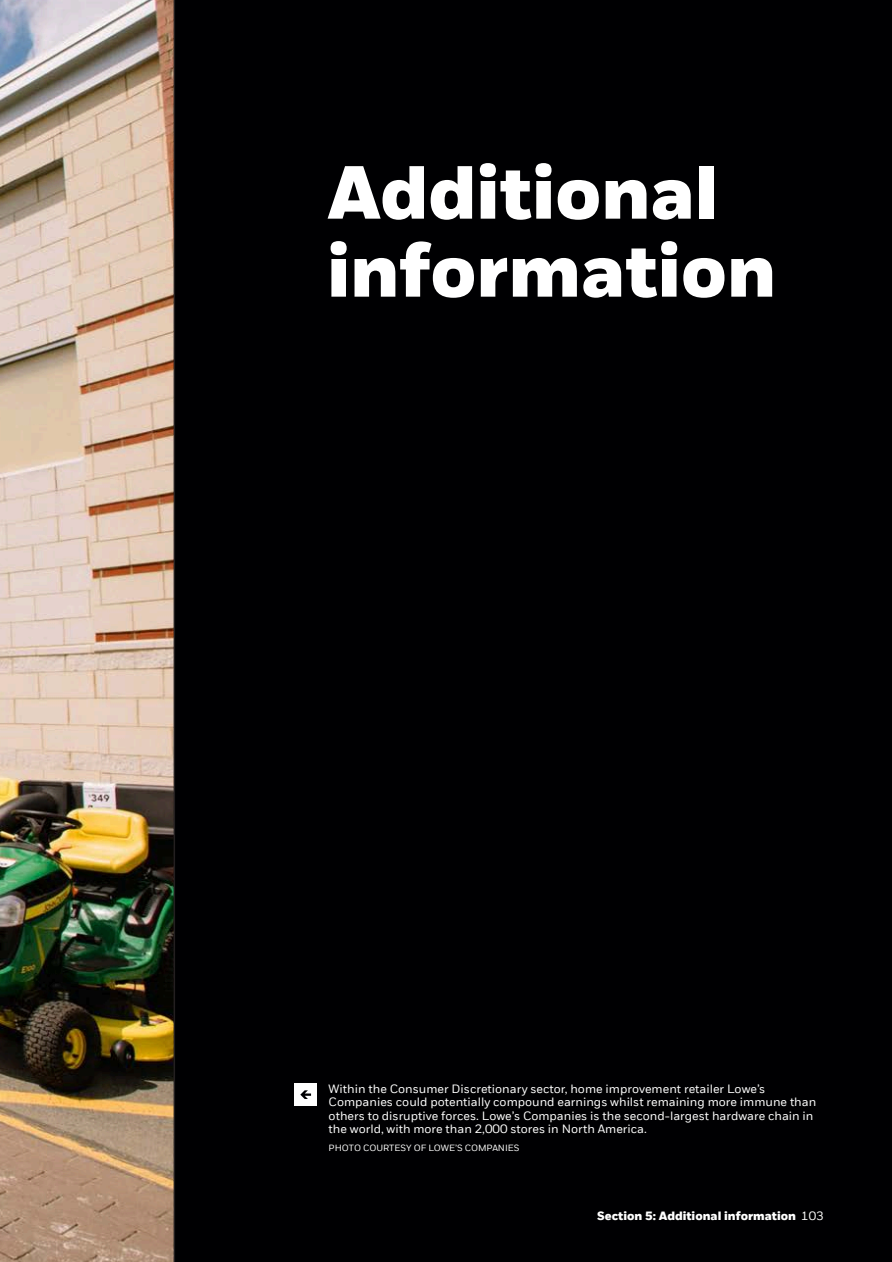
<style>
.page{position:relative;width:892px;height:1262px;background:#fff}
.page>*{position:absolute;margin:0;border:0;box-sizing:border-box;transform-origin:0 0}
.t1{font:800 75px/78px "BLK Fort";color:#fff}
.t2{font:12px/13.5px "BLK Fort";color:#fff}
.t3{font:800 12px "BLK Fort";color:#fff}
.t4{font:9px "BLK Fort";color:#fff}
.s1{font-weight:400}
</style>
<div class="page">
<div style="left:171px;top:0;width:720px;height:1262px;background:#000002"></div>
<div style="left:294px;top:1083px;width:23px;height:23px;background:#fff"></div>
<svg style="left:300px;top:1090px;width:11px;height:9px"></svg>
<img style="left:0;top:0;width:175px;height:1262px">
<h1 class="t1" style="left:327px;top:157px;width:450px">Additional information</h1>
<p class="t2" style="left:328px;top:1082px;width:489px">Within the Consumer Discretionary sector, home improvement retailer Lowe’s Companies could potentially compound earnings whilst remaining more immune than others to disruptive forces. Lowe’s Companies is the second-largest hardware chain in the world, with more than 2,000 stores in North America.</p>
<p class="t4" style="left:328px;top:1143px;width:192px">PHOTO COURTESY OF LOWE’S COMPANIES</p>
<p class="t3" style="left:597px;top:1209px;width:228px">Section 5: Additional information <span class="s1">103</span></p>
</div>
